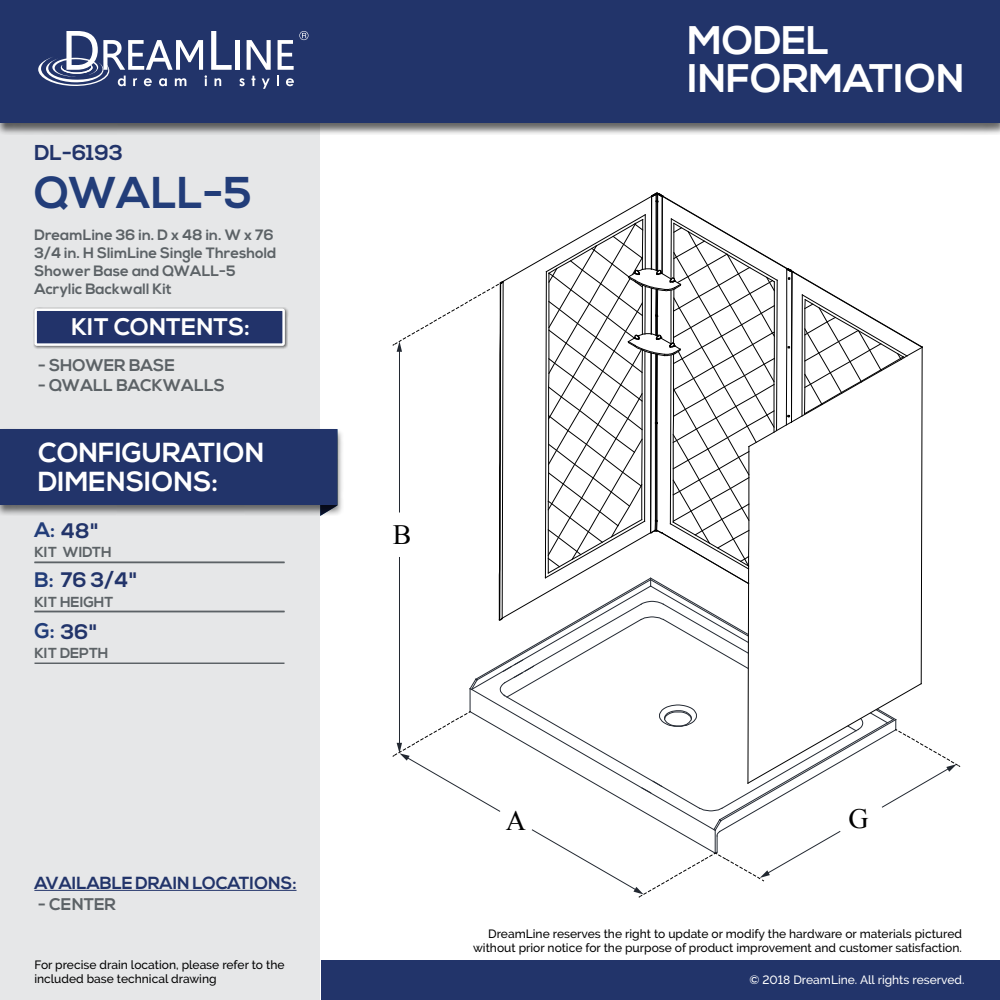
<style>
.page{position:relative;width:1000px;height:1000px;background:#fff}
.page>*{position:absolute;margin:0;border:0;box-sizing:border-box;transform-origin:0 0}
.t1{font:700 44.5px "Nexa";color:#223d79}
.t2{font:700 39.9px/38px "Nexa";color:#fff}
.t3{font:28px "Times New Roman";color:#000}
.t4{font:700 27.5px/29px "Nexa";color:#fff}
.t5{font:700 24px "Nexa";color:#fff}
.t6{font:700 21.5px "Nexa";color:#22346a}
.t7{font:700 21px "Nexa";color:#22346a}
.t8{font:700 17.5px "Nexa";color:#22346a}
.t9{font:700 16.85px "Nexa";color:#5c6266}
.t10{font:700 15px/18px "Nexa";color:#5c6266}
.t11{font:700 14.5px "Nexa";color:#5c6266}
.t12{font:500 12px/14.4px "Raleway";color:#000;text-align:right}
.t13{font:500 12px "Raleway";color:#fff}
.s1{color:#223d79}
</style>
<div class="page">
<div style="left:0;top:117px;width:320px;height:883px;background:#e6e7e8"></div>
<div style="left:0;top:427px;width:344px;height:89px;background:#000;opacity:.57"></div>
<div style="left:0;top:429px;width:337px;height:75px;background:#22346a"></div>
<div style="left:0;top:0;width:1000px;height:135px;background:#000;opacity:.6"></div>
<div style="left:0;top:0;width:1000px;height:122px;background:#22346a"></div>
<div style="left:321px;top:960px;width:679px;height:40px;background:#22346a"></div>
<svg style="left:239px;top:78px;width:6px;height:8px"></svg>
<svg style="left:251px;top:76px;width:4px;height:10px"></svg>
<svg style="left:262px;top:78px;width:8px;height:11px"></svg>
<svg style="left:277px;top:76px;width:2px;height:10px"></svg>
<svg style="left:286px;top:78px;width:8px;height:8px"></svg>
<svg style="left:38px;top:31px;width:194px;height:55px"></svg>
<hr style="left:236px;top:40px;width:4px;height:30px;background:#fff">
<svg style="left:247px;top:40px;width:24px;height:30px"></svg>
<svg style="left:278px;top:31px;width:30px;height:39px"></svg>
<hr style="left:34px;top:663px;width:250px;height:1px;background:#5c6266">
<div style="left:33px;top:307px;width:256px;height:42px;background:#000;opacity:.6"></div>
<div style="left:36px;top:310px;width:248px;height:35px;background:#22336a"></div>
<div style="left:34px;top:308px;width:251px;height:38px;border:2px solid #fff"></div>
<hr style="left:34px;top:890px;width:263px;height:1px;background:#22346a">
<svg style="left:392px;top:192px;width:569px;height:706px"></svg>
<hr style="left:34px;top:562px;width:250px;height:1px;background:#5c6266">
<hr style="left:34px;top:611px;width:250px;height:1px;background:#5c6266">
<h3 class="t6" style="left:34px;top:140px;width:90px">DL-6193</h3>
<h1 class="t1" style="left:34px;top:167px;width:219px">QWALL-5</h1>
<p class="t10" style="left:34px;top:226px;width:243px">DreamLine 36 in. D x 48 in. W x 76<br>3/4 in. H SlimLine Single Threshold<br>Shower Base and QWALL-5<br>Acrylic Backwall Kit</p>
<h3 class="t5" style="left:71px;top:313px;width:180px">KIT CONTENTS:</h3>
<h3 class="t9" style="left:38px;top:355px;width:138px">- SHOWER BASE</h3>
<h3 class="t9" style="left:38px;top:375px;width:189px">- QWALL BACKWALLS</h3>
<h3 class="t4" style="left:38px;top:439px;width:228px">CONFIGURATION<br>DIMENSIONS:</h3>
<h3 class="t7" style="left:34px;top:519px;width:66px"><span class="s1">A:</span> 48"</h3>
<p class="t11" style="left:34px;top:544px;width:79px">KIT WIDTH</p>
<h3 class="t7" style="left:34px;top:568px;width:105px"><span class="s1">B:</span> 76 3/4"</h3>
<p class="t11" style="left:34px;top:593px;width:80px">KIT HEIGHT</p>
<h3 class="t7" style="left:34px;top:620px;width:64px"><span class="s1">G:</span> 36"</h3>
<p class="t11" style="left:34px;top:645px;width:76px">KIT DEPTH</p>
<h3 class="t8" style="left:34px;top:872px;width:264px">AVAILABLE DRAIN LOCATIONS:</h3>
<h3 class="t9" style="left:38px;top:895px;width:79px">- CENTER</h3>
<p class="t12" style="left:34px;top:957px;width:252px;text-align:left">For precise drain location, please refer to the included base technical drawing</p>
<h2 class="t2" style="left:688px;top:23px;width:278px">MODEL<br>INFORMATION</h2>
<h3 class="t3" style="left:393px;top:516px;width:20px">B</h3>
<h3 class="t3" style="left:506px;top:801px;width:22px">A</h3>
<h3 class="t3" style="left:848px;top:800px;width:22px">G</h3>
<p class="t12" style="left:473px;top:926px;width:490px">DreamLine reserves the right to update or modify the hardware or materials pictured without prior notice for the purpose of product improvement and customer satisfaction.</p>
<p class="t13" style="left:749px;top:973px;width:217px">© 2018 DreamLine. All rights reserved.</p>
</div>
